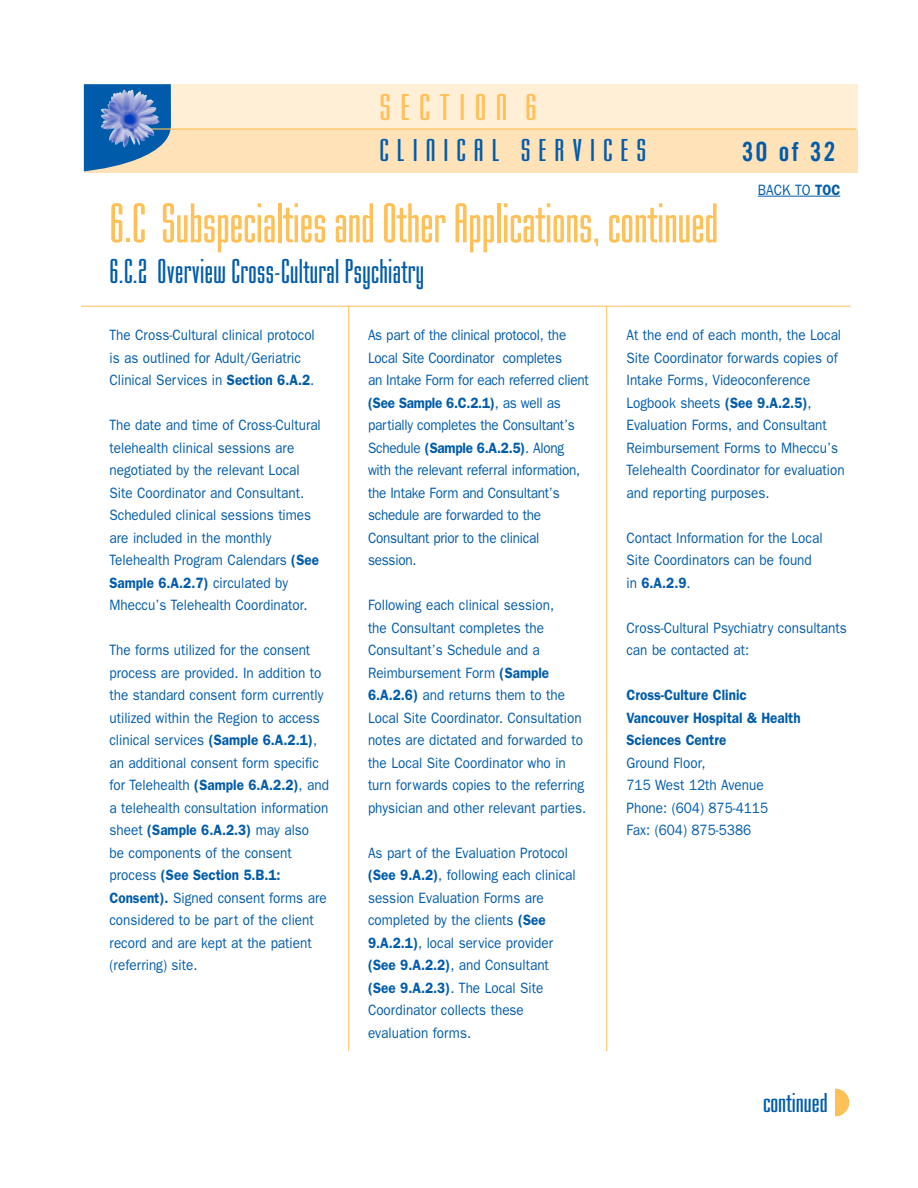
<style>
.page{position:relative;width:918px;height:1188px;background:#fff}
.page>*{position:absolute;margin:0;border:0;box-sizing:border-box;transform-origin:0 0}
.t1{font:58.5px "Mekanik Plain";color:#fec057}
.t2{font:39px "Mekanik Plain";letter-spacing:.2em;color:#fec057;scale:1.2 1}
.t3{font:36px "Mekanik Plain";letter-spacing:.01em;color:#005cab}
.t4{font:33px "Mekanik Plain";letter-spacing:.2em;color:#005cab;scale:1.2 1}
.t5{font:28.5px "Mekanik Plain";color:#005cab;scale:1.2 1}
.t6{font:27px "Alternate Gothic No 2 BT";color:#005cab;scale:1.1 1}
.t7{font:15px/22.5px "Franklin Gothic";color:#005cab;scale:.9 1}
.t8{font:15px/22.5px "Franklin Gothic";letter-spacing:-.02em;color:#005cab;scale:.9 1}
.t9{font:600 15px/22.5px "Franklin Gothic";color:#005cab;scale:.9 1}
.s1{font-weight:600}
</style>
<div class="page">
<hr style="left:758px;top:196px;width:57px;height:1px;background:#005cab">
<svg style="left:815px;top:196px;width:25px;height:1px"></svg>
<div style="left:157px;top:84px;width:700px;height:45px;background:#ffefd7"></div>
<div style="left:84px;top:129px;width:773px;height:43px;background:#ffe2b7"></div>
<svg style="left:84px;top:84px;width:87px;height:87px"></svg>
<hr style="left:142px;top:128px;width:714px;height:2px;background:#fec057">
<hr style="left:81px;top:306px;width:769px;height:1px;background:#fec057">
<hr style="left:348px;top:306px;width:1px;height:745px;background:#fec057">
<hr style="left:606px;top:306px;width:1px;height:745px;background:#fec057">
<div style="left:822px;top:1089px;width:27px;height:27px;background:#fec057;border-radius:50%"></div>
<div style="left:819px;top:1087px;width:16px;height:37px;background:#fff"></div>
<img style="left:101px;top:90px;width:59px;height:57px">
<h2 class="t2" style="left:380px;top:93px;width:133px">SECTION 6</h2>
<h3 class="t4" style="left:380px;top:139px;width:224px">CLINICAL SERVICES</h3>
<h1 class="t1" style="left:109px;top:203px;width:610px">6.C Subspecialties and Other Applications, continued</h1>
<h3 class="t3" style="left:109px;top:259px;width:316px">6.C.2 Overview Cross-Cultural Psychiatry</h3>
<h3 class="t6" style="left:742px;top:142px;width:86px">30 of 32</h3>
<p class="t7" style="left:758px;top:180px;width:93px">BACK TO <span class="s1">TOC</span></p>
<p class="t7" style="left:109px;top:325px;width:230px">The Cross-Cultural clinical protocol is as outlined for Adult/Geriatric<br>Clinical Services in <span class="s1">Section 6.A.2</span>.</p>
<p class="t7" style="left:109px;top:415px;width:236px">The date and time of Cross-Cultural telehealth clinical sessions are negotiated by the relevant Local Site Coordinator and Consultant.<br>Scheduled clinical sessions times are included in the monthly Telehealth Program Calendars <span class="s1">(See Sample 6.A.2.7)</span> circulated by Mheccu’s Telehealth Coordinator.</p>
<p class="t7" style="left:109px;top:640px;width:245px">The forms utilized for the consent process are provided. In addition to the standard consent form currently utilized within the Region to access clinical services <span class="s1">(Sample 6.A.2.1)</span>, an additional consent form specific for Telehealth <span class="s1">(Sample 6.A.2.2)</span>, and a telehealth consultation information sheet <span class="s1">(Sample 6.A.2.3)</span> may also<br>be components of the consent process <span class="s1">(See Section 5.B.1:<br>Consent).</span> Signed consent forms are considered to be part of the client record and are kept at the patient (referring) site.</p>
<p class="t8" style="left:368px;top:325px;width:247px">As part of the clinical protocol, the<br>Local Site Coordinator completes<br>an Intake Form for each referred client <span class="s1">(See Sample 6.C.2.1)</span>, as well as partially completes the Consultant’s<br>Schedule <span class="s1">(Sample 6.A.2.5)</span>. Along with the relevant referral information, the Intake Form and Consultant’s schedule are forwarded to the<br>Consultant prior to the clinical session.</p>
<p class="t7" style="left:368px;top:595px;width:244px">Following each clinical session,<br>the Consultant completes the Consultant’s Schedule and a Reimbursement Form <span class="s1">(Sample 6.A.2.6)</span> and returns them to the Local Site Coordinator. Consultation notes are dictated and forwarded to the Local Site Coordinator who in turn forwards copies to the referring physician and other relevant parties.</p>
<p class="t7" style="left:368px;top:843px;width:232px">As part of the Evaluation Protocol <span class="s1">(See 9.A.2)</span>, following each clinical session Evaluation Forms are completed by the clients <span class="s1">(See<br>9.A.2.1)</span>, local service provider <span class="s1">(See 9.A.2.2)</span>, and Consultant <span class="s1">(See 9.A.2.3)</span>. The Local Site<br>Coordinator collects these evaluation forms.</p>
<p class="t7" style="left:627px;top:325px;width:244px">At the end of each month, the Local Site Coordinator forwards copies of Intake Forms, Videoconference Logbook sheets <span class="s1">(See 9.A.2.5)</span>, Evaluation Forms, and Consultant Reimbursement Forms to Mheccu’s Telehealth Coordinator for evaluation and reporting purposes.</p>
<p class="t7" style="left:627px;top:528px;width:219px">Contact Information for the Local<br>Site Coordinators can be found in <span class="s1">6.A.2.9</span>.</p>
<p class="t7" style="left:627px;top:618px;width:246px">Cross-Cultural Psychiatry consultants can be contacted at:</p>
<p class="t9" style="left:627px;top:685px;width:195px">Cross-Culture Clinic<br>Vancouver Hospital &amp; Health<br>Sciences Centre</p>
<p class="t7" style="left:627px;top:753px;width:159px">Ground Floor,<br>715 West 12th Avenue<br>Phone: (604) 875-4115<br>Fax: (604) 875-5386</p>
<h3 class="t5" style="left:763px;top:1093px;width:55px">continued</h3>
</div>
